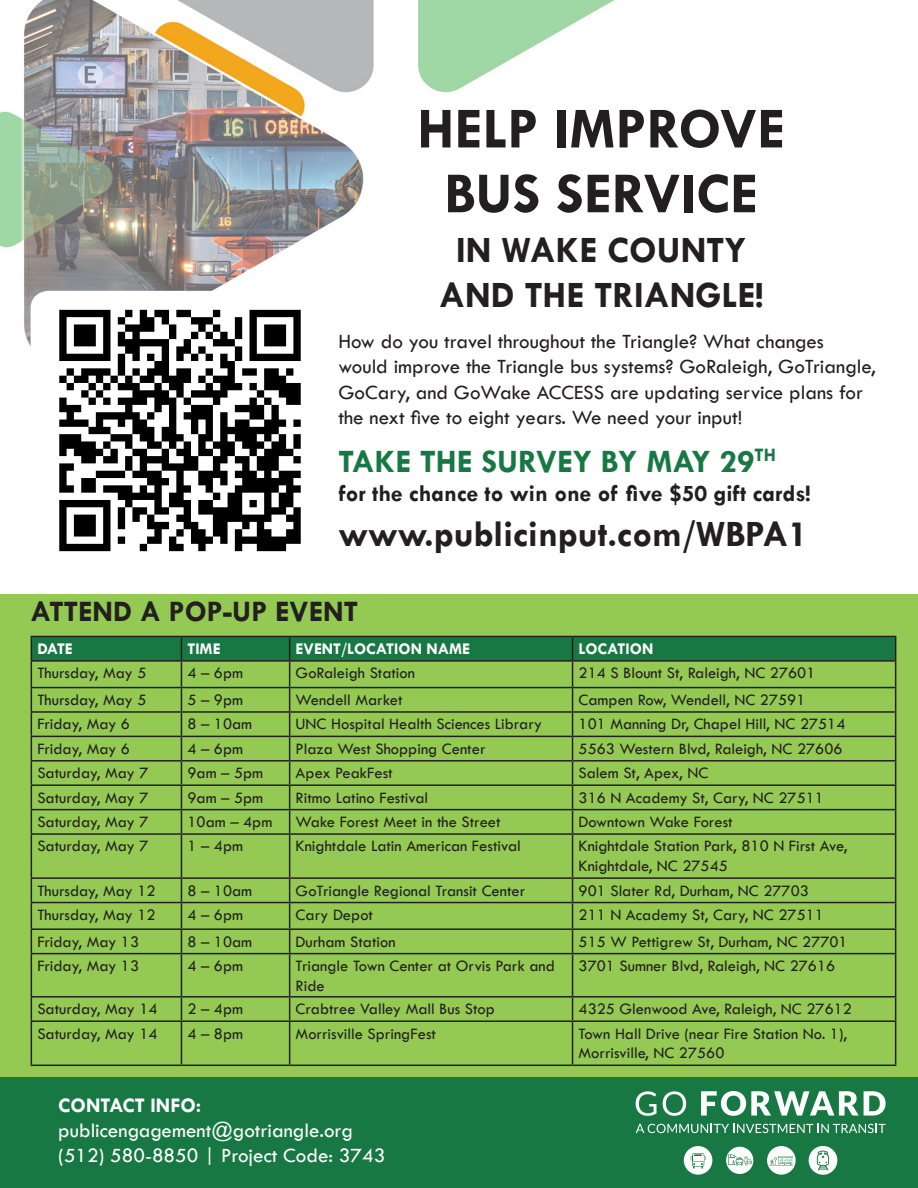
<style>
.page{position:relative;width:918px;height:1188px;background:#fff}
.page>*{position:absolute;margin:0;border:0;box-sizing:border-box;transform-origin:0 0}
.t1{font:700 58.5px/64.8px "Tw Cen";color:#231f20;text-align:center}
.t2{font:700 37.5px/45px "Tw Cen";color:#231f20;text-align:center}
.t3{font:700 33px "Tw Cen";color:#187844}
.t4{font:700 30px "Tw Cen";color:#231f20}
.t5{font:700 24px "Tw Cen";color:#231f20}
.t6{font:21px/25.2px "Tw Cen";color:#231f20}
.t7{font:21px "Tw Cen";color:#fff}
.t8{font:700 21px "Tw Cen";color:#fff}
.t9{font:16.5px/19.8px "Tw Cen";color:#231f20}
.t10{font:700 16.5px "Tw Cen";color:#fff}
</style>
<div class="page">
<img style="left:0;top:0;width:615px;height:347px">
<div style="left:0;top:1076px;width:918px;height:112px;background:#187844"></div>
<div style="left:0;top:594px;width:918px;height:482px;background:#94ca53"></div>
<svg style="left:103px;top:226px;width:341px;height:121px"></svg>
<img style="left:31px;top:291px;width:298px;height:261px">
<svg style="left:636px;top:1091px;width:21px;height:25px"></svg>
<svg style="left:663px;top:1091px;width:23px;height:25px"></svg>
<svg style="left:701px;top:1091px;width:185px;height:25px"></svg>
<svg style="left:636px;top:1124px;width:250px;height:9px"></svg>
<svg style="left:809px;top:1146px;width:28px;height:29px"></svg>
<svg style="left:726px;top:1147px;width:27px;height:27px"></svg>
<svg style="left:767px;top:1146px;width:29px;height:29px"></svg>
<svg style="left:684px;top:1146px;width:28px;height:29px"></svg>
<svg style="left:31px;top:636px;width:865px;height:197px"></svg>
<hr style="left:31px;top:833px;width:150px;height:2px;background:#231f20">
<hr style="left:31px;top:835px;width:1px;height:42px;background:#231f20">
<hr style="left:181px;top:833px;width:109px;height:2px;background:#231f20">
<hr style="left:181px;top:835px;width:1px;height:42px;background:#231f20">
<hr style="left:290px;top:833px;width:283px;height:2px;background:#231f20">
<hr style="left:289px;top:835px;width:1px;height:42px;background:#231f20">
<hr style="left:573px;top:833px;width:323px;height:2px;background:#231f20">
<hr style="left:572px;top:835px;width:1px;height:42px;background:#231f20">
<hr style="left:895px;top:835px;width:1px;height:42px;background:#231f20">
<hr style="left:31px;top:877px;width:150px;height:2px;background:#231f20">
<hr style="left:181px;top:877px;width:109px;height:2px;background:#231f20">
<hr style="left:290px;top:877px;width:283px;height:2px;background:#231f20">
<hr style="left:573px;top:877px;width:323px;height:2px;background:#231f20">
<hr style="left:31px;top:902px;width:150px;height:1px;background:#231f20">
<hr style="left:181px;top:902px;width:109px;height:1px;background:#231f20">
<hr style="left:290px;top:902px;width:283px;height:1px;background:#231f20">
<hr style="left:573px;top:902px;width:323px;height:1px;background:#231f20">
<hr style="left:31px;top:928px;width:150px;height:2px;background:#231f20">
<svg style="left:31px;top:879px;width:1px;height:74px"></svg>
<hr style="left:181px;top:928px;width:109px;height:2px;background:#231f20">
<svg style="left:181px;top:879px;width:1px;height:74px"></svg>
<hr style="left:290px;top:928px;width:283px;height:2px;background:#231f20">
<svg style="left:289px;top:879px;width:1px;height:74px"></svg>
<hr style="left:573px;top:928px;width:323px;height:2px;background:#231f20">
<svg style="left:572px;top:879px;width:1px;height:74px"></svg>
<svg style="left:895px;top:879px;width:1px;height:74px"></svg>
<hr style="left:31px;top:953px;width:150px;height:1px;background:#231f20">
<hr style="left:31px;top:954px;width:1px;height:42px;background:#231f20">
<hr style="left:181px;top:953px;width:109px;height:1px;background:#231f20">
<hr style="left:181px;top:954px;width:1px;height:42px;background:#231f20">
<hr style="left:290px;top:953px;width:283px;height:1px;background:#231f20">
<hr style="left:289px;top:954px;width:1px;height:42px;background:#231f20">
<hr style="left:573px;top:953px;width:323px;height:1px;background:#231f20">
<hr style="left:572px;top:954px;width:1px;height:42px;background:#231f20">
<hr style="left:895px;top:954px;width:1px;height:42px;background:#231f20">
<hr style="left:31px;top:996px;width:150px;height:2px;background:#231f20">
<svg style="left:31px;top:998px;width:1px;height:22px"></svg>
<hr style="left:181px;top:996px;width:109px;height:2px;background:#231f20">
<svg style="left:181px;top:998px;width:1px;height:22px"></svg>
<hr style="left:290px;top:996px;width:283px;height:2px;background:#231f20">
<svg style="left:289px;top:998px;width:1px;height:22px"></svg>
<hr style="left:573px;top:996px;width:323px;height:2px;background:#231f20">
<svg style="left:572px;top:998px;width:1px;height:22px"></svg>
<svg style="left:895px;top:998px;width:1px;height:22px"></svg>
<hr style="left:31px;top:1020px;width:150px;height:2px;background:#231f20">
<hr style="left:31px;top:1022px;width:1px;height:43px;background:#231f20">
<hr style="left:181px;top:1020px;width:109px;height:2px;background:#231f20">
<hr style="left:181px;top:1022px;width:1px;height:43px;background:#231f20">
<hr style="left:290px;top:1020px;width:283px;height:2px;background:#231f20">
<hr style="left:289px;top:1022px;width:1px;height:43px;background:#231f20">
<hr style="left:573px;top:1020px;width:323px;height:2px;background:#231f20">
<hr style="left:572px;top:1022px;width:1px;height:43px;background:#231f20">
<hr style="left:895px;top:1022px;width:1px;height:43px;background:#231f20">
<hr style="left:31px;top:1065px;width:150px;height:1px;background:#231f20">
<hr style="left:181px;top:1065px;width:109px;height:1px;background:#231f20">
<hr style="left:290px;top:1065px;width:283px;height:1px;background:#231f20">
<hr style="left:573px;top:1065px;width:323px;height:1px;background:#231f20">
<p class="t1" style="left:417px;top:95px;width:369px">HELP IMPROVE<br>BUS SERVICE</p>
<p class="t2" style="left:439px;top:226px;width:325px">IN WAKE COUNTY<br>AND THE TRIANGLE!</p>
<p class="t6" style="left:338px;top:329px;width:539px">How do you travel throughout the Triangle? What changes would improve the Triangle bus systems? GoRaleigh, GoTriangle, GoCary, and GoWake ACCESS are updating service plans for the next five to eight years. We need your input!</p>
<p class="t3" style="left:338px;top:442px;width:439px">TAKE THE SURVEY BY MAY 29<sup>TH</sup></p>
<p class="t5" style="left:338px;top:479px;width:474px">for the chance to win one of five $50 gift cards!</p>
<p class="t2" style="left:338px;top:511px;width:471px">www.publicinput.com/WBPA1</p>
<p class="t4" style="left:31px;top:593px;width:329px">ATTEND A POP-UP EVENT</p>
<p class="t10" style="left:37px;top:639px;width:37px">DATE</p>
<p class="t10" style="left:187px;top:639px;width:35px">TIME</p>
<p class="t10" style="left:296px;top:639px;width:176px">EVENT/LOCATION NAME</p>
<p class="t10" style="left:579px;top:639px;width:76px">LOCATION</p>
<p class="t9" style="left:37px;top:663px;width:111px">Thursday, May 5</p>
<p class="t9" style="left:187px;top:663px;width:57px">4 – 6pm</p>
<p class="t9" style="left:296px;top:663px;width:121px">GoRaleigh Station</p>
<p class="t9" style="left:579px;top:663px;width:238px">214 S Blount St, Raleigh, NC 27601</p>
<p class="t9" style="left:37px;top:690px;width:111px">Thursday, May 5</p>
<p class="t9" style="left:187px;top:690px;width:57px">5 – 9pm</p>
<p class="t9" style="left:296px;top:690px;width:109px">Wendell Market</p>
<p class="t9" style="left:579px;top:690px;width:228px">Campen Row, Wendell, NC 27591</p>
<p class="t9" style="left:37px;top:714px;width:94px">Friday, May 6</p>
<p class="t9" style="left:187px;top:714px;width:66px">8 – 10am</p>
<p class="t9" style="left:296px;top:714px;width:248px">UNC Hospital Health Sciences Library</p>
<p class="t9" style="left:579px;top:714px;width:268px">101 Manning Dr, Chapel Hill, NC 27514</p>
<p class="t9" style="left:37px;top:739px;width:94px">Friday, May 6</p>
<p class="t9" style="left:187px;top:739px;width:57px">4 – 6pm</p>
<p class="t9" style="left:296px;top:739px;width:191px">Plaza West Shopping Center</p>
<p class="t9" style="left:579px;top:739px;width:265px">5563 Western Blvd, Raleigh, NC 27606</p>
<p class="t9" style="left:37px;top:763px;width:113px">Saturday, May 7</p>
<p class="t9" style="left:187px;top:763px;width:77px">9am – 5pm</p>
<p class="t9" style="left:296px;top:763px;width:99px">Apex PeakFest</p>
<p class="t9" style="left:579px;top:763px;width:131px">Salem St, Apex, NC</p>
<p class="t9" style="left:37px;top:787px;width:113px">Saturday, May 7</p>
<p class="t9" style="left:187px;top:787px;width:77px">9am – 5pm</p>
<p class="t9" style="left:296px;top:787px;width:134px">Ritmo Latino Festival</p>
<p class="t9" style="left:579px;top:787px;width:247px">316 N Academy St, Cary, NC 27511</p>
<p class="t9" style="left:37px;top:812px;width:113px">Saturday, May 7</p>
<p class="t9" style="left:187px;top:812px;width:86px">10am – 4pm</p>
<p class="t9" style="left:296px;top:812px;width:207px">Wake Forest Meet in the Street</p>
<p class="t9" style="left:579px;top:812px;width:156px">Downtown Wake Forest</p>
<p class="t9" style="left:37px;top:836px;width:113px">Saturday, May 7</p>
<p class="t9" style="left:187px;top:836px;width:57px">1 – 4pm</p>
<p class="t9" style="left:296px;top:836px;width:227px">Knightdale Latin American Festival</p>
<p class="t9" style="left:579px;top:836px;width:270px">Knightdale Station Park, 810 N First Ave,<br>Knightdale, NC 27545</p>
<p class="t9" style="left:37px;top:880px;width:120px">Thursday, May 12</p>
<p class="t9" style="left:187px;top:880px;width:66px">8 – 10am</p>
<p class="t9" style="left:296px;top:880px;width:231px">GoTriangle Regional Transit Center</p>
<p class="t9" style="left:579px;top:880px;width:232px">901 Slater Rd, Durham, NC 27703</p>
<p class="t9" style="left:37px;top:905px;width:120px">Thursday, May 12</p>
<p class="t9" style="left:187px;top:905px;width:57px">4 – 6pm</p>
<p class="t9" style="left:296px;top:905px;width:79px">Cary Depot</p>
<p class="t9" style="left:579px;top:905px;width:247px">211 N Academy St, Cary, NC 27511</p>
<p class="t9" style="left:37px;top:931px;width:103px">Friday, May 13</p>
<p class="t9" style="left:187px;top:931px;width:66px">8 – 10am</p>
<p class="t9" style="left:296px;top:931px;width:101px">Durham Station</p>
<p class="t9" style="left:579px;top:931px;width:271px">515 W Pettigrew St, Durham, NC 27701</p>
<p class="t9" style="left:37px;top:956px;width:103px">Friday, May 13</p>
<p class="t9" style="left:187px;top:956px;width:57px">4 – 6pm</p>
<p class="t9" style="left:296px;top:956px;width:261px">Triangle Town Center at Orvis Park and<br>Ride</p>
<p class="t9" style="left:579px;top:956px;width:258px">3701 Sumner Blvd, Raleigh, NC 27616</p>
<p class="t9" style="left:37px;top:999px;width:122px">Saturday, May 14</p>
<p class="t9" style="left:187px;top:999px;width:57px">2 – 4pm</p>
<p class="t9" style="left:296px;top:999px;width:201px">Crabtree Valley Mall Bus Stop</p>
<p class="t9" style="left:579px;top:999px;width:275px">4325 Glenwood Ave, Raleigh, NC 27612</p>
<p class="t9" style="left:37px;top:1023px;width:122px">Saturday, May 14</p>
<p class="t9" style="left:187px;top:1023px;width:57px">4 – 8pm</p>
<p class="t9" style="left:296px;top:1023px;width:142px">Morrisville SpringFest</p>
<p class="t9" style="left:579px;top:1023px;width:270px">Town Hall Drive (near Fire Station No. 1),<br>Morrisville, NC 27560</p>
<p class="t8" style="left:58px;top:1092px;width:145px">CONTACT INFO:</p>
<p class="t7" style="left:58px;top:1118px;width:296px">publicengagement@gotriangle.org</p>
<p class="t7" style="left:58px;top:1143px;width:328px">(512) 580-8850 | Project Code: 3743</p>
</div>
